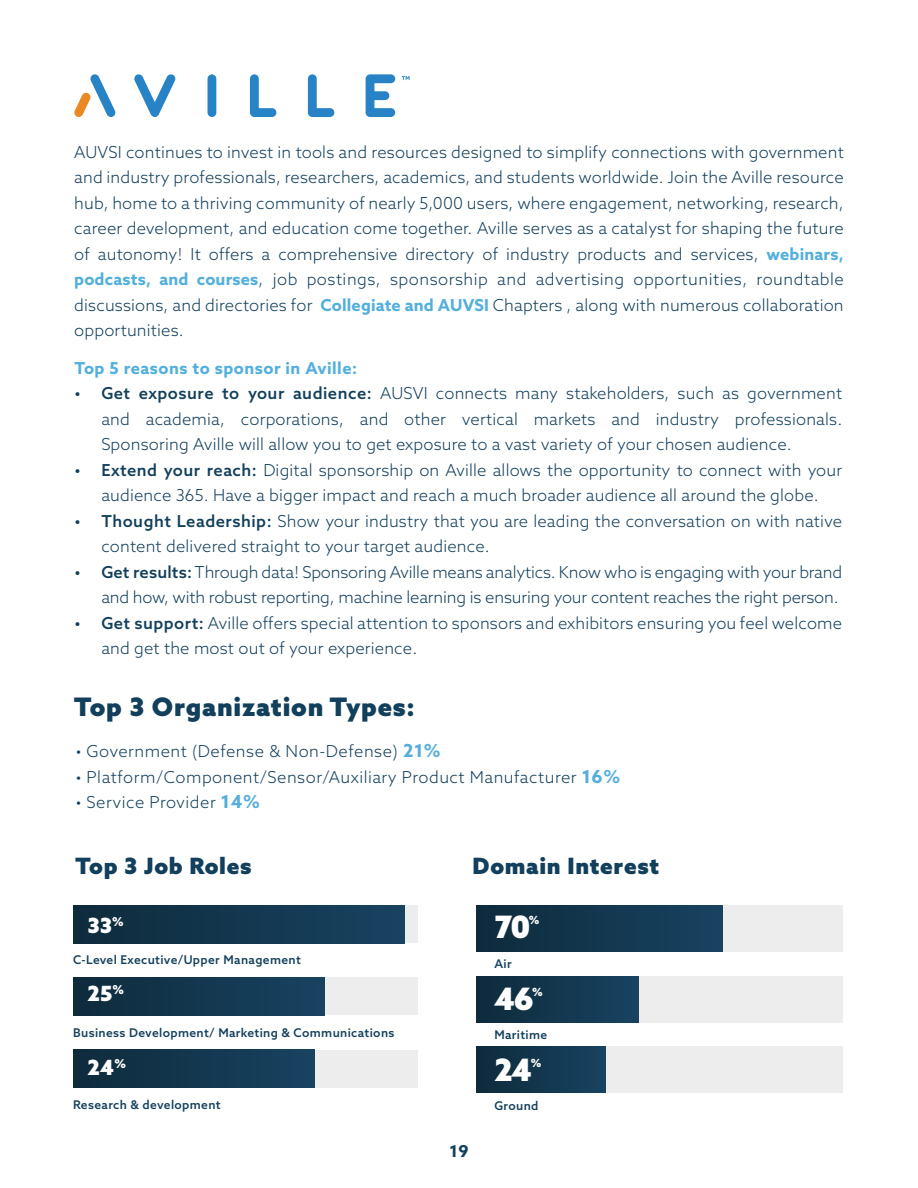
<style>
.page{position:relative;width:918px;height:1188px;background:#fff}
.page>*{position:absolute;margin:0;border:0;box-sizing:border-box;transform-origin:0 0}
.t1{font:900 30.9px "Azo Sans";color:#fff}
.t2{font:900 25.5px "Azo Sans";letter-spacing:.03em;color:#113f5c}
.t3{font:900 22.5px "Azo Sans";letter-spacing:.03em;color:#113f5c}
.t4{font:900 21px "Azo Sans";color:#fff}
.t5{font:300 16.5px/25.5px "Azo Sans";letter-spacing:.01em;color:#123f5b;text-align:justify}
.t6{font:300 16.5px/25.5px "Azo Sans";letter-spacing:-.01em;color:#123f5b;text-align:right}
.t7{font:300 16.5px "Azo Sans";letter-spacing:.03em;color:#123f5b}
.t8{font:700 16.5px "Azo Sans";letter-spacing:.03em;color:#53afdd}
.t9{font:700 16.5px "Azo Sans";color:#123f5b}
.t10{font:500 12px "Azo Sans";letter-spacing:.03em;color:#123f5b}
.t11{font:900 11.25px "Azo Sans";color:#fff}
.s1{font-weight:700;color:#53afdd}
.s2{font-weight:500}
.s3{font-weight:700;font-size:18px;color:#55addb}
</style>
<div class="page">
<svg style="left:404px;top:905px;width:14px;height:38px"></svg>
<svg style="left:74px;top:74px;width:42px;height:43px"></svg>
<svg style="left:134px;top:74px;width:42px;height:43px"></svg>
<div style="left:208px;top:74px;width:8px;height:43px;background:#2783c5;border-radius:4px"></div>
<svg style="left:366px;top:74px;width:29px;height:43px"></svg>
<svg style="left:250px;top:74px;width:26px;height:43px"></svg>
<svg style="left:308px;top:74px;width:26px;height:43px"></svg>
<svg style="left:402px;top:76px;width:8px;height:4px"></svg>
<div style="left:477px;top:976px;width:366px;height:46px;background:#ededed"></div>
<div style="left:477px;top:1046px;width:366px;height:46px;background:#ededed"></div>
<div style="left:477px;top:905px;width:366px;height:46px;background:#ededed"></div>
<div style="left:74px;top:905px;width:330px;height:38px;background:linear-gradient(to right,#0e2b3c,#184361)"></div>
<div style="left:74px;top:978px;width:344px;height:37px;background:#ededed"></div>
<div style="left:74px;top:1050px;width:344px;height:38px;background:#ededed"></div>
<div style="left:74px;top:978px;width:250px;height:37px;background:linear-gradient(to right,#0e2b3c,#184360)"></div>
<div style="left:74px;top:1050px;width:241px;height:38px;background:linear-gradient(to right,#0e2b3c,#184361)"></div>
<div style="left:477px;top:1046px;width:129px;height:46px;background:linear-gradient(to right,#0e2b3c,#184361)"></div>
<div style="left:477px;top:976px;width:161px;height:46px;background:linear-gradient(to right,#0e2b3c,#184361)"></div>
<div style="left:477px;top:905px;width:246px;height:46px;background:linear-gradient(to right,#0e2b3c,#184361)"></div>
<p class="t5" style="left:74px;top:139px;width:771px">AUVSI continues to invest in tools and resources designed to simplify connections with government and industry professionals, researchers, academics, and students worldwide. Join the Aville resource hub, home to a thriving community of nearly 5,000 users, where engagement, networking, research, career development, and education come together. Aville serves as a catalyst for shaping the future of autonomy! It offers a comprehensive directory of industry products and services, <span class="s1">webinars, podcasts, and courses</span>, job postings, sponsorship and advertising opportunities, roundtable discussions, and directories for <span class="s1">Collegiate and AUVSI</span> Chapters , along with numerous collaboration opportunities.</p>
<p class="t8" style="left:74px;top:357px;width:284px">Top 5 reasons to sponsor in Aville:</p>
<p class="t5" style="left:101px;top:381px;width:742px;text-indent:-27px"><span class="s2">• Get exposure to your audience:</span> AUSVI connects many stakeholders, such as government and academia, corporations, and other vertical markets and industry professionals.<br>Sponsoring Aville will allow you to get exposure to a vast variety of your chosen audience.</p>
<p class="t5" style="left:74px;top:457px;width:769px;text-align:center"><span class="s2">• Extend your reach:</span> Digital sponsorship on Aville allows the opportunity to connect with your audience 365. Have a bigger impact and reach a much broader audience all around the globe.</p>
<p class="t5" style="left:101px;top:508px;width:742px;text-indent:-27px"><span class="s2">• Thought Leadership:</span> Show your industry that you are leading the conversation on with native content delivered straight to your target audience.</p>
<p class="t6" style="left:74px;top:559px;width:769px"><span class="s2">• Get results:</span> Through data! Sponsoring Aville means analytics. Know who is engaging with your brand and how, with robust reporting, machine learning is ensuring your content reaches the right person.</p>
<p class="t5" style="left:101px;top:610px;width:742px;text-indent:-27px"><span class="s2">• Get support:</span> Aville offers special attention to sponsors and exhibitors ensuring you feel welcome and get the most out of your experience.</p>
<p class="t2" style="left:74px;top:689px;width:342px">Top 3 Organization Types:</p>
<p class="t7" style="left:76px;top:741px;width:367px">• Government (Defense &amp; Non-Defense) <span class="s3">21%</span></p>
<p class="t7" style="left:76px;top:766px;width:546px">• Platform/Component/Sensor/Auxiliary Product Manufacturer <span class="s3">16%</span></p>
<p class="t7" style="left:76px;top:792px;width:186px">• Service Provider <span class="s3">14%</span></p>
<p class="t3" style="left:76px;top:851px;width:177px">Top 3 Job Roles</p>
<p class="t3" style="left:473px;top:851px;width:188px">Domain Interest</p>
<p class="t4" style="left:87px;top:911px;width:38px">33<sup>%</sup></p>
<p class="t1" style="left:494px;top:906px;width:38px">70</p>
<p class="t11" style="left:529px;top:913px;width:12px">%</p>
<p class="t10" style="left:73px;top:952px;width:229px">C-Level Executive/Upper Management</p>
<p class="t10" style="left:494px;top:956px;width:19px">Air</p>
<p class="t4" style="left:87px;top:980px;width:38px">25<sup>%</sup></p>
<p class="t1" style="left:494px;top:979px;width:41px">46</p>
<p class="t11" style="left:532px;top:985px;width:12px">%</p>
<p class="t10" style="left:73px;top:1025px;width:323px">Business Development/ Marketing &amp; Communications</p>
<p class="t10" style="left:494px;top:1027px;width:54px">Maritime</p>
<p class="t4" style="left:87px;top:1053px;width:40px">24<sup>%</sup></p>
<p class="t1" style="left:494px;top:1049px;width:39px">24</p>
<p class="t11" style="left:531px;top:1056px;width:12px">%</p>
<p class="t10" style="left:73px;top:1097px;width:149px">Research &amp; development</p>
<p class="t10" style="left:494px;top:1097px;width:46px">Ground</p>
<p class="t9" style="left:449px;top:1140px;width:21px">19</p>
</div>
